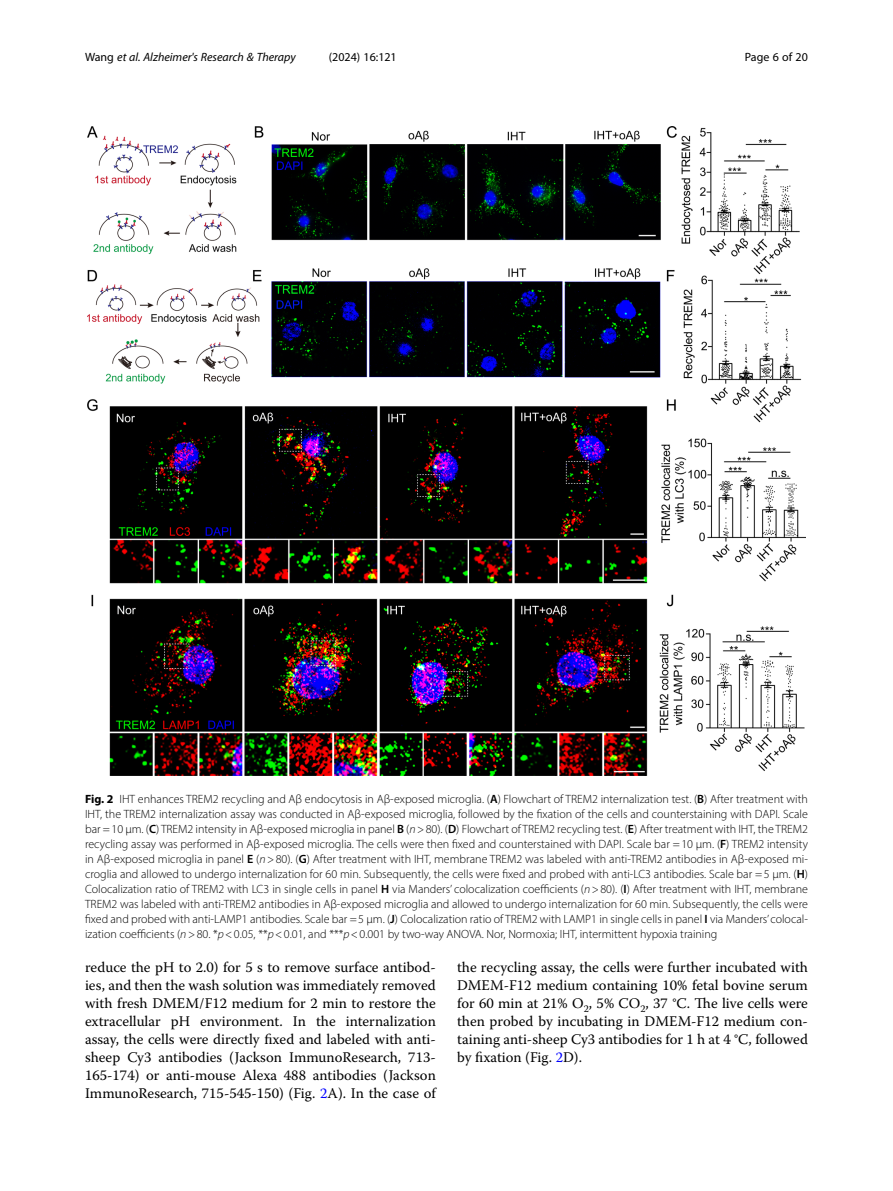
<style>
.page{position:relative;width:893px;height:1191px;background:#fff}
.page>*{position:absolute;margin:0;border:0;box-sizing:border-box;transform-origin:0 0}
.Body_Text_Indent{font:14.7px/18px "Warnock Pro";color:#000;text-align:justify}
.Figure_Caption{font:300 12px/15px "Myriad Pro";color:#000;text-align:justify}
.t1{font:italic 12px "Myriad Pro";color:#000}
.t2{font:12px "Myriad Pro";color:#000}
.s1{font-style:normal}
.s2{font-weight:700}
.s3{font-weight:600}
.s4{font-style:italic}
.s5{color:#00f}
</style>
<div class="page">
<img style="left:87px;top:126px;width:719px;height:649px">
<p class="t1" style="left:85px;top:50px;width:212px"><span class="s1">Wang</span> et al. Alzheimer's Research &amp; Therapy</p>
<p class="t2" style="left:329px;top:50px;width:70px">(2024) 16:121</p>
<p class="t2" style="left:745px;top:50px;width:65px">Page 6 of 20</p>
<p class="Figure_Caption" style="left:85px;top:791px;width:724px"><span class="s2">Fig. 2</span> IHT enhances TREM2 recycling and Aβ endocytosis in Aβ-exposed microglia. (<span class="s3">A</span>) Flowchart of TREM2 internalization test. (<span class="s3">B</span>) After treatment with IHT, the TREM2 internalization assay was conducted in Aβ-exposed microglia, followed by the fixation of the cells and counterstaining with DAPI. Scale bar =10 μm. (<span class="s3">C</span>) TREM2 intensity in Aβ-exposed microglia in panel <span class="s3">B</span> (<span class="s4">n</span>&gt;80). (<span class="s3">D</span>) Flowchart of TREM2 recycling test. (<span class="s3">E</span>) After treatment with IHT, the TREM2 recycling assay was performed in Aβ-exposed microglia. The cells were then fixed and counterstained with DAPI. Scale bar =10 μm. (<span class="s3">F</span>) TREM2 intensity in Aβ-exposed microglia in panel <span class="s3">E</span> (<span class="s4">n</span>&gt;80). (<span class="s3">G</span>) After treatment with IHT, membrane TREM2 was labeled with anti-TREM2 antibodies in Aβ-exposed mi&shy;croglia and allowed to undergo internalization for 60 min. Subsequently, the cells were fixed and probed with anti-LC3 antibodies. Scale bar =5 μm. (<span class="s3">H</span>)<br>Colocalization ratio of TREM2 with LC3 in single cells in panel <span class="s3">H</span> via Manders’ colocalization coefficients (<span class="s4">n</span>&gt;80). (<span class="s3">I</span>) After treatment with IHT, membrane TREM2 was labeled with anti-TREM2 antibodies in Aβ-exposed microglia and allowed to undergo internalization for 60 min. Subsequently, the cells were fixed and probed with anti-LAMP1 antibodies. Scale bar =5 μm. (<span class="s3">J</span>) Colocalization ratio of TREM2 with LAMP1 in single cells in panel <span class="s3">I</span> via Manders’ colocal&shy;ization coefficients (<span class="s4">n</span>&gt;80. *<span class="s4">p</span>&lt;0.05, **<span class="s4">p</span>&lt;0.01, and ***<span class="s4">p</span>&lt;0.001 by two-way ANOVA. Nor, Normoxia; IHT, intermittent hypoxia training</p>
<p class="Body_Text_Indent" style="left:85px;top:958px;width:352px">reduce the pH to 2.0) for 5 s to remove surface antibod&shy;ies, and then the wash solution was immediately removed with fresh DMEM/F12 medium for 2 min to restore the extracellular pH environment. In the internalization assay, the cells were directly fixed and labeled with anti&shy;sheep Cy3 antibodies (Jackson ImmunoResearch, 713- 165-174) or anti-mouse Alexa 488 antibodies (Jackson ImmunoResearch, 715-545-150) (Fig. <span class="s5">2</span>A). In the case of</p>
<p class="Body_Text_Indent" style="left:457px;top:958px;width:352px">the recycling assay, the cells were further incubated with DMEM-F12 medium containing 10% fetal bovine serum for 60 min at 21% O<sub>2</sub>, 5% CO<sub>2</sub>, 37 °C. The live cells were then probed by incubating in DMEM-F12 medium con&shy;taining anti-sheep Cy3 antibodies for 1 h at 4 °C, followed by fixation (Fig. <span class="s5">2</span>D).</p>
</div>
